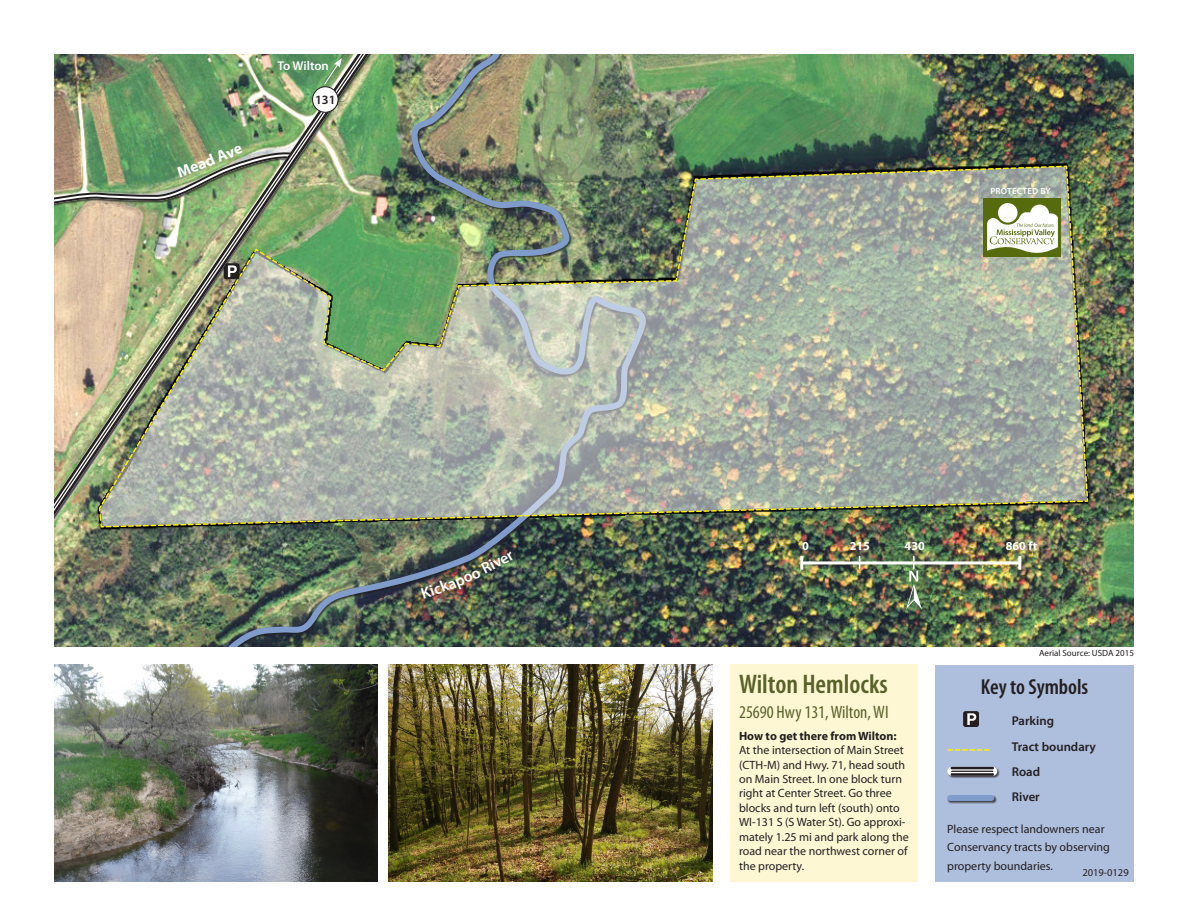
<style>
.page{position:relative;width:1188px;height:918px;background:#fff}
.page>*{position:absolute;margin:0;border:0;box-sizing:border-box;transform-origin:0 0}
.MapTrailName{font:600 condensed 27px "Myriad Pro";color:#59622a}
.MapKeyHead{font:600 condensed 21.75px "Myriad Pro";color:#231f20}
.MapAddress{font:condensed 18px "Myriad Pro";color:#59622a}
.Street{font:700 15.75px "Myriad Pro";color:#fff}
.MapSymbolKey{font:600 12.75px "Myriad Pro";color:#231f20}
.Street-2{font:600 12.75px "Myriad Pro";letter-spacing:-.005em;color:#fff}
.Street-3{font:600 12.75px "Myriad Pro";color:#231f20}
.t1{font:700 12.15px "Myriad Pro";color:#fff}
.HowToGetThere{font:12px/14.4px "Myriad Pro";color:#231f20}
.Map8Black{font:12px/18.5px "Myriad Pro";color:#231f20}
.t2{font:10.5px "Myriad Pro";color:#231f20}
.Map6Black{font:9px "Myriad Pro";color:#231f20}
.HowToGetThere-2{font:600 9px "Myriad Pro";letter-spacing:.02em;color:#fff}
.s1{font-weight:700}
</style>
<div class="page">
<img style="left:54px;top:54px;width:1080px;height:593px">
<img style="left:223px;top:54px;width:423px;height:593px">
<div style="left:730px;top:664px;width:188px;height:218px;background:#fef7d4"></div>
<img style="left:54px;top:664px;width:324px;height:218px">
<img style="left:389px;top:664px;width:324px;height:218px">
<div style="left:935px;top:665px;width:199px;height:217px;background:#aebedd"></div>
<div style="left:963px;top:711px;width:16px;height:16px;background:#231f20;border-radius:3px"></div>
<svg style="left:967px;top:713px;width:9px;height:12px"></svg>
<svg style="left:948px;top:749px;width:41px;height:2px"></svg>
<div style="left:948px;top:767px;width:52px;height:11px;background:#231f20;opacity:.75"></div>
<svg style="left:952px;top:769px;width:41px;height:4px"></svg>
<hr style="left:952px;top:767px;width:41px;height:2px;background:#231f20">
<hr style="left:952px;top:771px;width:41px;height:1px;background:#231f20">
<hr style="left:952px;top:773px;width:41px;height:3px;background:#231f20">
<div style="left:948px;top:795px;width:49px;height:9px;background:#231f20;opacity:.75"></div>
<div style="left:950px;top:795px;width:41px;height:6px;background:#809ccb"></div>
<hr style="left:802px;top:561px;width:218px;height:3px;background:#fff">
<hr style="left:800px;top:556px;width:3px;height:14px;background:#fff">
<hr style="left:1018px;top:556px;width:3px;height:14px;background:#fff">
<svg style="left:906px;top:556px;width:16px;height:53px"></svg>
<img style="left:54px;top:54px;width:312px;height:97px">
<div style="left:313px;top:87px;width:25px;height:25px;background:#fff;border-radius:50%"></div>
<div style="left:312px;top:86px;width:26px;height:27px;border:1px solid #231f20;border-radius:50%"></div>
<img style="left:54px;top:151px;width:1035px;height:377px">
<img style="left:421px;top:551px;width:94px;height:48px">
<p class="Street" style="left:174px;top:164px;width:70px;rotate:-22deg">Mead Ave</p>
<p class="Street-2" style="left:278px;top:57px;width:53px">To Wilton</p>
<p class="Street-3" style="left:315px;top:91px;width:22px">131</p>
<p class="HowToGetThere-2" style="left:990px;top:185px;width:62px">PROTECTED BY</p>
<p class="t1" style="left:802px;top:538px;width:8px">0</p>
<p class="t1" style="left:850px;top:538px;width:22px">215</p>
<p class="t1" style="left:905px;top:538px;width:22px">430</p>
<p class="t1" style="left:1006px;top:538px;width:33px">860 ft</p>
<p class="MapTrailName" style="left:739px;top:668px;width:150px">Wilton Hemlocks</p>
<p class="MapAddress" style="left:739px;top:702px;width:151px">25690 Hwy 131, Wilton, WI</p>
<p class="HowToGetThere" style="left:739px;top:728px;width:171px"><span class="s1">How to get there from Wilton:<br></span>At the intersection of Main Street (CTH-M) and Hwy. 71, head south on Main Street. In one block turn right at Center Street. Go three blocks and turn left (south) onto<br>WI-131 S (S Water St). Go approxi&shy;mately 1.25 mi and park along the road near the northwest corner of the property.</p>
<p class="Map6Black" style="left:1039px;top:648px;width:96px">Aerial Source: USDA 2015</p>
<p class="MapKeyHead" style="left:981px;top:673px;width:109px">Key to Symbols</p>
<p class="MapSymbolKey" style="left:1012px;top:713px;width:44px">Parking</p>
<p class="MapSymbolKey" style="left:1012px;top:738px;width:86px">Tract boundary</p>
<p class="MapSymbolKey" style="left:1012px;top:763px;width:30px">Road</p>
<p class="MapSymbolKey" style="left:1012px;top:789px;width:30px">River</p>
<p class="Map8Black" style="left:947px;top:819px;width:164px">Please respect landowners near<br>Conservancy tracts by observing property boundaries.</p>
<p class="t2" style="left:1082px;top:866px;width:48px">2019-0129</p>
</div>
